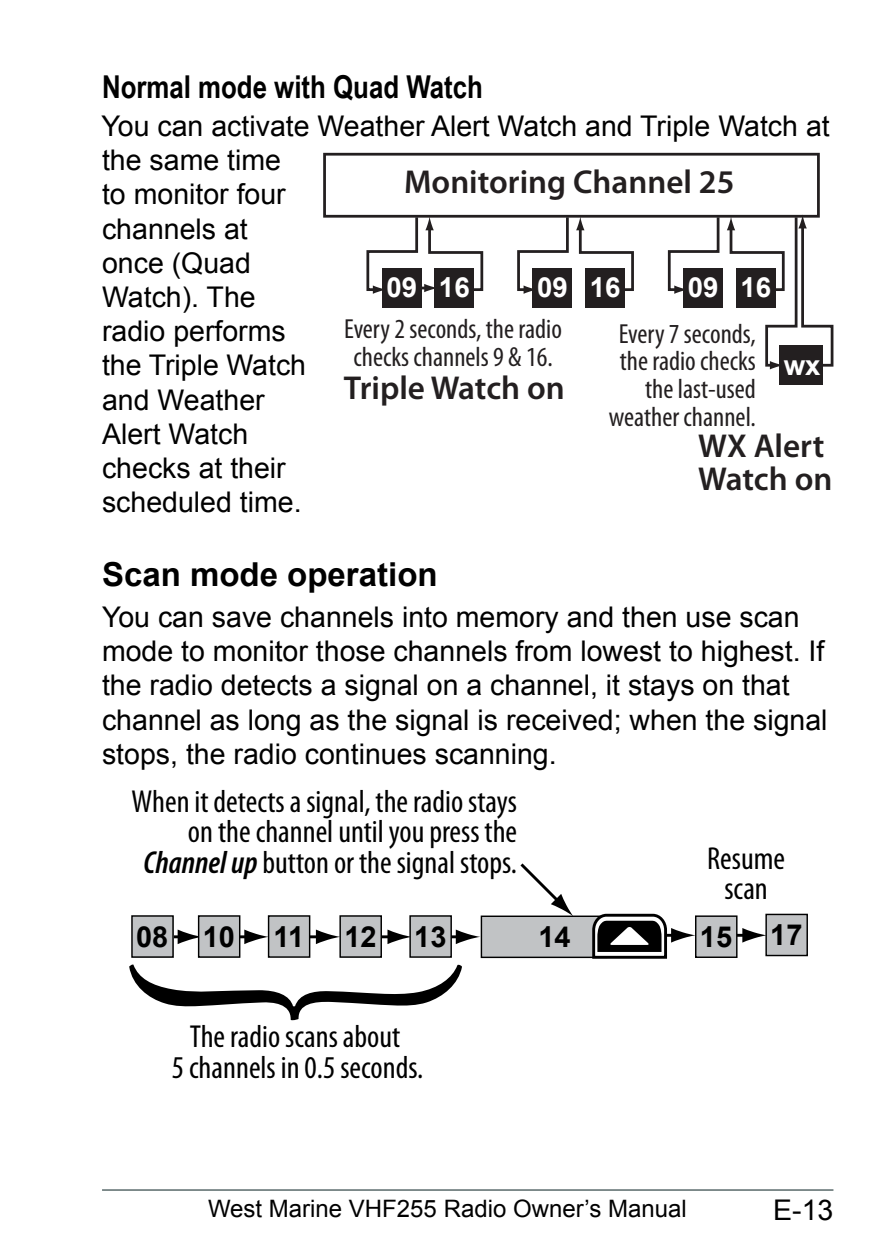
<style>
.page{position:relative;width:893px;height:1259px;background:#fff}
.page>*{position:absolute;margin:0;border:0;box-sizing:border-box;transform-origin:0 0}
.t1{font:600 33.3px/33.3px "Myriad Pro";color:#231f20}
.t2{font:700 33px "Arial";color:#000}
.t3{font:condensed 31.8px/30.3px "Myriad Pro";color:#000;text-align:center}
.t4{font:700 31.5px "Arial Narrow";color:#000}
.t5{font:700 29.1px "Arial";color:#000}
.t6{font:28.5px/34.2px "Arial";color:#000}
.t7{font:condensed 27.6px/27.6px "Myriad Pro";color:#231f20;text-align:right}
.t8{font:700 27.6px "Arial";color:#fff}
.t9{font:24px "Arial";color:#000}
.s1{font-weight:600;font-style:italic}
</style>
<div class="page">
<hr style="left:102px;top:1189px;width:731px;height:1px;background:#061f20">
<div style="left:780px;top:346px;width:43px;height:39px;background:#231f20"></div>
<div style="left:382px;top:268px;width:39px;height:40px;background:#231f20"></div>
<div style="left:435px;top:268px;width:39px;height:40px;background:#231f20"></div>
<svg style="left:366px;top:218px;width:118px;height:76px"></svg>
<svg style="left:517px;top:218px;width:52px;height:76px"></svg>
<div style="left:533px;top:268px;width:39px;height:40px;background:#231f20"></div>
<div style="left:585px;top:268px;width:40px;height:40px;background:#231f20"></div>
<svg style="left:576px;top:218px;width:58px;height:73px"></svg>
<svg style="left:667px;top:218px;width:53px;height:76px"></svg>
<div style="left:683px;top:268px;width:40px;height:40px;background:#231f20"></div>
<svg style="left:727px;top:218px;width:106px;height:151px"></svg>
<div style="left:323px;top:153px;width:497px;height:65px;border:3px solid #231f20"></div>
<hr style="left:166px;top:935px;width:17px;height:3px;background:#000">
<svg style="left:178px;top:929px;width:20px;height:15px"></svg>
<hr style="left:444px;top:935px;width:17px;height:3px;background:#000">
<svg style="left:456px;top:929px;width:24px;height:15px"></svg>
<hr style="left:376px;top:935px;width:16px;height:3px;background:#000">
<svg style="left:387px;top:929px;width:22px;height:15px"></svg>
<hr style="left:304px;top:935px;width:17px;height:3px;background:#000">
<svg style="left:316px;top:929px;width:23px;height:15px"></svg>
<hr style="left:233px;top:935px;width:16px;height:3px;background:#000">
<svg style="left:244px;top:929px;width:24px;height:15px"></svg>
<div style="left:268px;top:915px;width:42px;height:42px;background:#c1c3c5;border:1px solid #000"></div>
<div style="left:199px;top:916px;width:41px;height:41px;background:#c1c3c5"></div>
<div style="left:198px;top:915px;width:42px;height:42px;border:1px solid #000"></div>
<div style="left:132px;top:916px;width:41px;height:41px;background:#c1c3c5"></div>
<div style="left:131px;top:915px;width:43px;height:42px;border:1px solid #000"></div>
<div style="left:409px;top:915px;width:43px;height:42px;background:#c1c3c5;border:1px solid #000"></div>
<div style="left:340px;top:916px;width:41px;height:41px;background:#c1c3c5"></div>
<div style="left:339px;top:915px;width:43px;height:42px;border:1px solid #000"></div>
<svg style="left:129px;top:964px;width:333px;height:56px"></svg>
<div style="left:481px;top:916px;width:126px;height:41px;background:#c1c3c5"></div>
<div style="left:481px;top:915px;width:126px;height:43px;border:1px solid #000"></div>
<svg style="left:737px;top:928px;width:28px;height:14px"></svg>
<div style="left:766px;top:914px;width:41px;height:41px;background:#c1c3c5"></div>
<div style="left:765px;top:913px;width:43px;height:43px;border:1px solid #000"></div>
<div style="left:696px;top:916px;width:41px;height:41px;background:#c1c3c5"></div>
<div style="left:695px;top:915px;width:42px;height:43px;border:1px solid #000"></div>
<svg style="left:591px;top:913px;width:105px;height:46px"></svg>
<svg style="left:517px;top:863px;width:56px;height:53px"></svg>
<p class="t4" style="left:102px;top:63px;width:382px">Normal mode with Quad Watch</p>
<p class="t6" style="left:102px;top:109px;width:730px">You can activate Weather Alert Watch and Triple Watch at the same time<br>to monitor four<br>channels at<br>once (Quad<br>Watch). The<br>radio performs<br>the Triple Watch<br>and Weather<br>Alert Watch<br>checks at their<br>scheduled time.</p>
<p class="t1" style="left:404px;top:165px;width:332px">Monitoring Channel 25</p>
<p class="t8" style="left:386px;top:269px;width:85px">09 16</p>
<p class="t8" style="left:537px;top:269px;width:85px">09 16</p>
<p class="t8" style="left:688px;top:269px;width:85px">09 16</p>
<p class="t7" style="left:344px;top:315px;width:219px;text-align:center">Every 2 seconds, the radio checks channels 9 &amp; 16.</p>
<p class="t1" style="left:344px;top:370px;width:222px">Triple Watch on</p>
<p class="t7" style="left:609px;top:319px;width:148px">Every 7 seconds, the radio checks the last-used weather channel.</p>
<p class="t1" style="left:698px;top:428px;width:136px">WX Alert<br>Watch on</p>
<p class="t8" style="left:784px;top:347px;width:38px">wx</p>
<p class="t2" style="left:102px;top:552px;width:337px">Scan mode operation</p>
<p class="t6" style="left:102px;top:600px;width:727px">You can save channels into memory and then use scan mode to monitor those channels from lowest to highest. If the radio detects a signal on a channel, it stays on that channel as long as the signal is received; when the signal stops, the radio continues scanning.</p>
<p class="t3" style="left:132px;top:785px;width:387px;text-align:right">When it detects a signal, the radio stays on the channel until you press the<br><span class="s1">Channel up</span> button or the signal stops.</p>
<p class="t3" style="left:707px;top:842px;width:79px">Resume scan</p>
<p class="t5" style="left:136px;top:917px;width:100px">08 10</p>
<p class="t5" style="left:274px;top:917px;width:32px">11</p>
<p class="t5" style="left:344px;top:917px;width:34px">12</p>
<p class="t5" style="left:414px;top:917px;width:34px">13</p>
<p class="t5" style="left:538px;top:917px;width:34px">14</p>
<p class="t5" style="left:700px;top:917px;width:34px">15</p>
<p class="t5" style="left:770px;top:916px;width:34px">17</p>
<p class="t3" style="left:172px;top:1021px;width:253px">The radio scans about<br>5 channels in 0.5 seconds.</p>
<p class="t9" style="left:208px;top:1192px;width:480px">West Marine VHF255 Radio Owner’s Manual</p>
<p class="t6" style="left:773px;top:1193px;width:62px">E-13</p>
</div>
